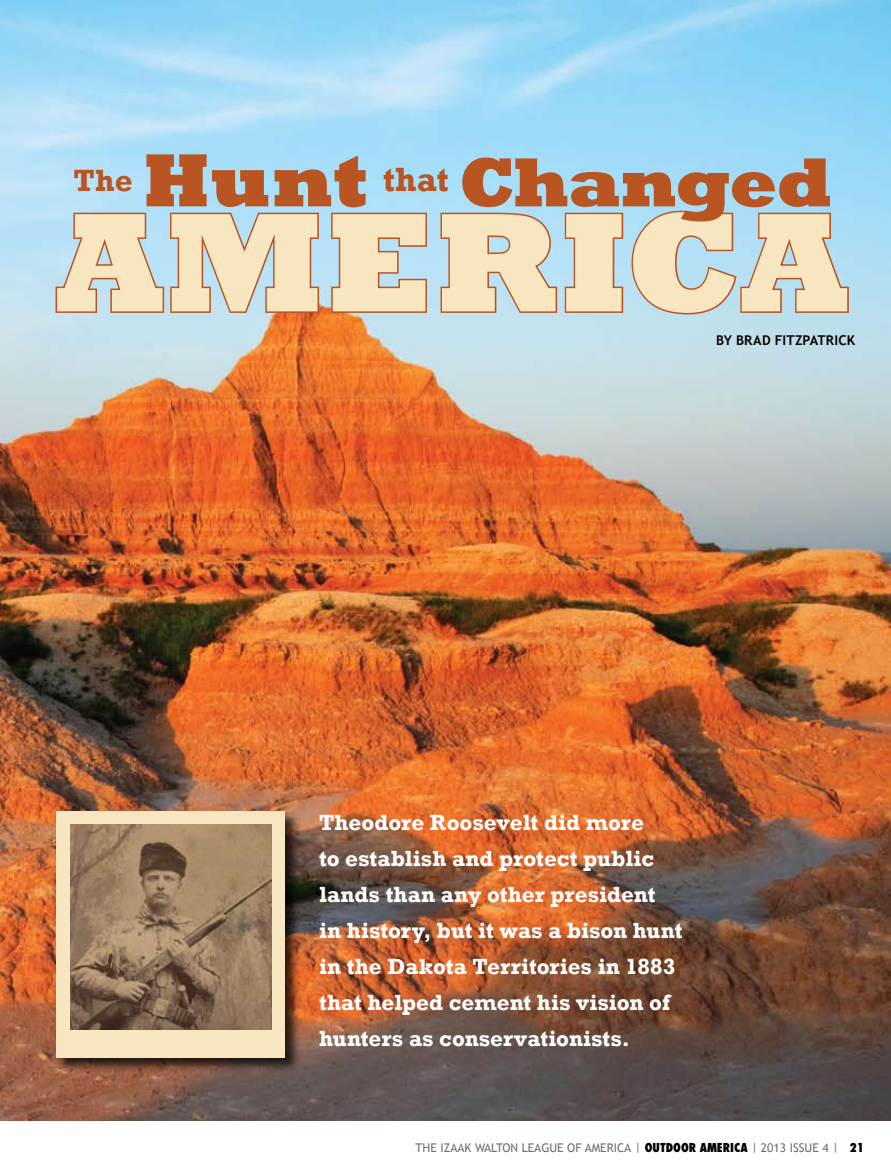
<style>
.page{position:relative;width:891px;height:1175px;background:#fff}
.page>*{position:absolute;margin:0;border:0;box-sizing:border-box;transform-origin:0 0}
.t1{font:800 143.1px "Rockwell";letter-spacing:.015em;color:#f7e6bf}
.t2{font:800 70.5px "Rockwell";color:#b95522}
.t3{font:700 31.5px "Rockwell";color:#b95522}
.t4{font:700 22.5px/36px "Rockwell";color:#fff}
.t5{font:700 13.5px "Trebuchet MS";letter-spacing:.01em;color:#000}
.t6{font:12px "Trebuchet MS";color:#6d6f71}
.s1{font-size:76.5px}
.s2{font-family:"Futura Std";font-weight:800;font-stretch:condensed;color:#000}
</style>
<div class="page">
<img style="left:0;top:0;width:891px;height:1120px">
<svg style="left:54px;top:211px;width:267px;height:103px;background:#bac9d0"></svg>
<svg style="left:330px;top:211px;width:98px;height:103px;background:#b8c9d2"></svg>
<svg style="left:439px;top:209px;width:411px;height:107px;background:#b5cdd8"></svg>
<div style="left:55px;top:810px;width:246px;height:263px;background:#000;opacity:.75"></div>
<div style="left:56px;top:811px;width:229px;height:246px;background:#f7e6bf"></div>
<img style="left:70px;top:824px;width:201px;height:205px">
<h2 class="t2" style="left:143px;top:142px;width:691px"><span class="s1">Hunt</span> <sup>that</sup> Changed</h2>
<h3 class="t3" style="left:74px;top:162px;width:61px">The</h3>
<h1 class="t1" style="left:55px;top:181px;width:679px">America</h1>
<p class="t5" style="left:716px;top:332px;width:140px">BY BRAD FITZPATRICK</p>
<p class="t4" style="left:319px;top:804px;width:365px">Theodore Roosevelt did more<br>to establish and protect public lands than any other president in history, but it was a bison hunt in the Dakota Territories in 1883 that helped cement his vision of hunters as conservationists.</p>
<p class="t6" style="left:416px;top:1140px;width:450px">THE IZAAK WALTON LEAGUE OF AMERICA | <span class="s2">OUTDOOR AMERICA</span> | 2013 ISSUE 4 | <span class="s2">21</span></p>
</div>
